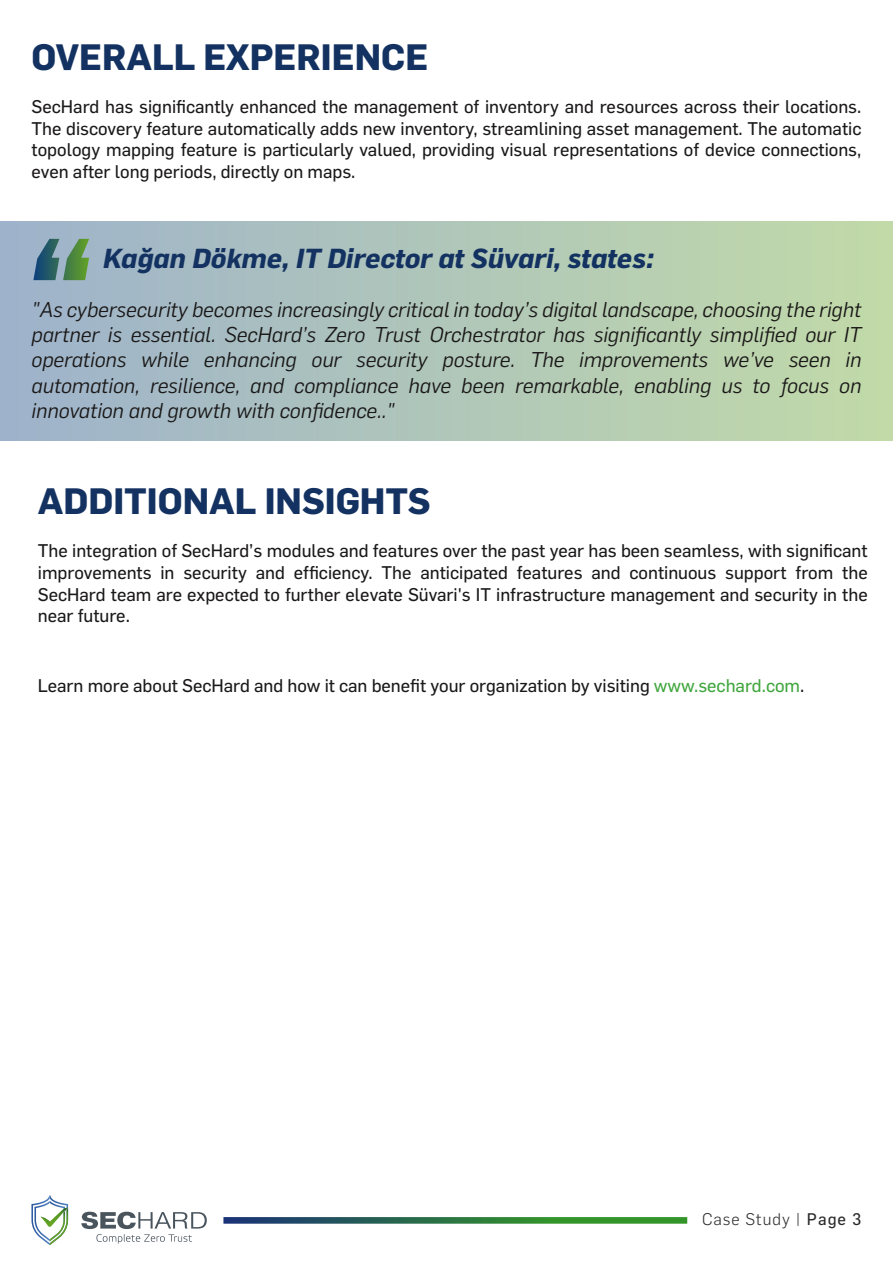
<style>
.page{position:relative;width:893px;height:1263px;background:#fff}
.page>*{position:absolute;margin:0;border:0;box-sizing:border-box;transform-origin:0 0}
.t1{font:700 36px "Flama";color:#133261}
.t2{font:italic 700 27px "Flama";color:#133261}
.t3{font:italic 21px/25.2px "Flama";color:#1a1818;text-align:justify}
.t4{font:18px/21.6px "Flama Basic";color:#1a1818;text-align:justify}
.t5{font:300 16.5px "Flama";letter-spacing:.06em;color:#2a2a2a}
.s1{color:#40a63d}
.s2{font-weight:400}
</style>
<div class="page">
<svg style="left:223px;top:1217px;width:464px;height:7px"></svg>
<svg style="left:81px;top:1212px;width:126px;height:31px"></svg>
<svg style="left:31px;top:1195px;width:37px;height:50px"></svg>
<div style="left:0;top:221px;width:893px;height:220px;background:linear-gradient(to right,#9eb2cb,#c2daa8)"></div>
<svg style="left:33px;top:239px;width:56px;height:41px"></svg>
<h1 class="t1" style="left:32px;top:30px;width:398px">OVERALL EXPERIENCE</h1>
<p class="t4" style="left:32px;top:95px;width:831px">SecHard has significantly enhanced the management of inventory and resources across their locations.<br>The discovery feature automatically adds new inventory, streamlining asset management. The automatic topology mapping feature is particularly valued, providing visual representations of device connections, even after long periods, directly on maps.</p>
<h2 class="t2" style="left:103px;top:238px;width:552px">Kağan Dökme, IT Director at Süvari, states:</h2>
<p class="t3" style="left:32px;top:296px;width:831px">"As cybersecurity becomes increasingly critical in today’s digital landscape, choosing the right partner is essential. SecHard’s Zero Trust Orchestrator has significantly simplified our IT operations while enhancing our security posture. The improvements we’ve seen in automation, resilience, and compliance have been remarkable, enabling us to focus on innovation and growth with confidence.."</p>
<h1 class="t1" style="left:38px;top:474px;width:394px">ADDITIONAL INSIGHTS</h1>
<p class="t4" style="left:38px;top:539px;width:831px">The integration of SecHard’s modules and features over the past year has been seamless, with significant improvements in security and efficiency. The anticipated features and continuous support from the SecHard team are expected to further elevate Süvari's IT infrastructure management and security in the near future.</p>
<p class="t4" style="left:38px;top:674px;width:768px">Learn more about SecHard and how it can benefit your organization by visiting <span class="s1">www.sechard.com</span>.</p>
<p class="t5" style="left:702px;top:1207px;width:161px">Case Study | <span class="s2">Page 3</span></p>
</div>
